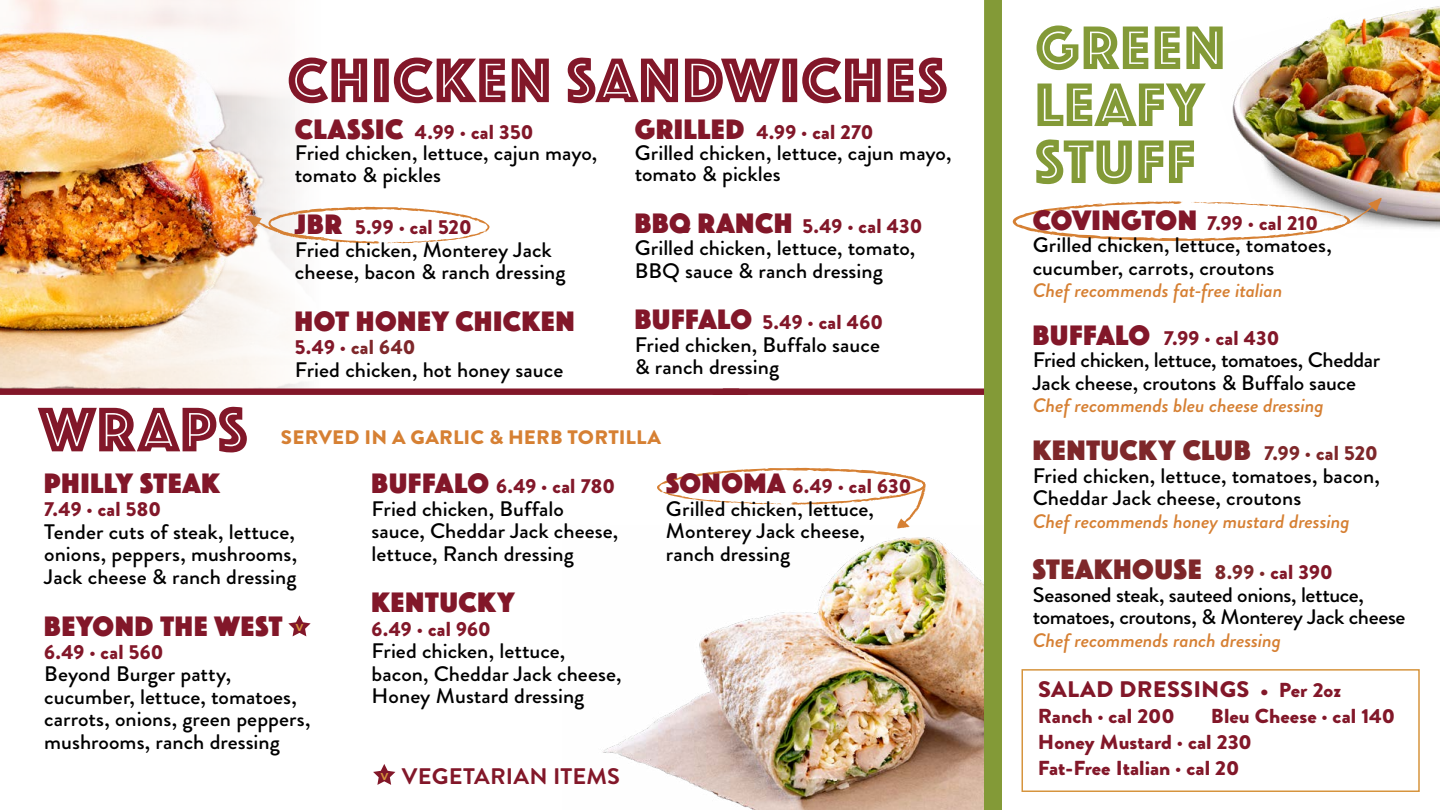
<style>
.page{position:relative;width:1440px;height:810px;background:#fff}
.page>*{position:absolute;margin:0;border:0;box-sizing:border-box;transform-origin:0 0}
.t1{font:65.25px "Phosphate Pro Inline";letter-spacing:.025em;color:#821729}
.t2{font:63.75px/57px "Phosphate Pro Inline";letter-spacing:.03em;color:#839a37}
.t3{font:29.25px "Phosphate Pro Solid";letter-spacing:.03em;color:#821729}
.t4{font:29.25px "Phosphate Pro Solid";letter-spacing:.03em;color:#7e272a}
.t5{font:900 22.5px "Brandon Grotesque";letter-spacing:.01em;color:#821729;scale:1.05 1}
.t6{font:700 22.5px "Brandon Grotesque";letter-spacing:.005em;color:#821729;scale:1.05 1}
.t7{font:500 21px/22.5px "Brandon Grotesque";color:#000;scale:1.05 1}
.t8{font:500 21px/22.5px "Brandon Grotesque";letter-spacing:-.02em;color:#000;scale:1.05 1}
.t9{font:900 20.25px "Brandon Grotesque";letter-spacing:.005em;color:#821729}
.t10{font:900 20.25px/26.2px "Brandon Grotesque";letter-spacing:.005em;color:#821729;scale:1.05 1}
.t11{font:900 20.25px "Brandon Grotesque";letter-spacing:.01em;color:#7e272a}
.t12{font:italic 500 19.5px "Brandon Grotesque";letter-spacing:-.01em;color:#d68033;scale:1.05 1}
.t13{font:900 19.5px "Brandon Grotesque";letter-spacing:.01em;color:#d68033;scale:1.05 1}
.t14{font:700 9.98px "Montserrat";color:#d6943d}
.s1{font-family:"Phosphate Pro Solid";font-weight:400;font-size:29.25px}
.s2{color:#821729}
.s3{font-family:"Brandon Grotesque";font-weight:900;font-size:20.25px}
.s4{font-family:"Brandon Grotesque";font-weight:900;font-size:20.25px;color:#821729}
.s5{font-size:20.25px}
</style>
<div class="page">
<div style="left:1022px;top:669px;width:398px;height:123px;border:2px solid #d6943d"></div>
<img style="left:1232px;top:6px;width:208px;height:223px">
<svg style="left:1013px;top:192px;width:371px;height:49px"></svg>
<img style="left:0;top:100px;width:386px;height:289px">
<img style="left:603px;top:537px;width:381px;height:273px">
<svg style="left:657px;top:467px;width:269px;height:62px"></svg>
<svg style="left:288px;top:615px;width:23px;height:21px"></svg>
<img style="left:0;top:0;width:294px;height:365px">
<div style="left:984px;top:0;width:18px;height:810px;background:#839a37"></div>
<svg style="left:247px;top:206px;width:243px;height:38px"></svg>
<svg style="left:373px;top:764px;width:22px;height:21px"></svg>
<svg style="left:0;top:389px;width:984px;height:6px;background:#83192b"></svg>
<h1 class="t1" style="left:287px;top:34px;width:661px">CHICKEN SANDWICHES</h1>
<p class="t9" style="left:635px;top:117px;width:240px"><span class="s1">GRILLED</span> 4.99 · cal 270</p>
<p class="t7" style="left:635px;top:142px;width:303px;line-height:21px">Grilled chicken, lettuce, cajun mayo, tomato &amp; pickles</p>
<p class="t9" style="left:635px;top:211px;width:289px"><span class="s1">BBQ RANCH</span> 5.49 · cal 430</p>
<p class="t7" style="left:635px;top:237px;width:269px">Grilled chicken, lettuce, tomato,<br>BBQ sauce &amp; ranch dressing</p>
<p class="t9" style="left:635px;top:308px;width:250px"><span class="s1">BUFFALO</span> 5.49 · cal 460</p>
<p class="t7" style="left:635px;top:334px;width:235px">Fried chicken, Buffalo sauce &amp; ranch dressing</p>
<p class="t9" style="left:295px;top:118px;width:240px"><span class="s1">CLASSIC</span> 4.99 · cal 350</p>
<p class="t7" style="left:295px;top:142px;width:290px">Fried chicken, lettuce, cajun mayo, tomato &amp; pickles</p>
<p class="t9" style="left:295px;top:213px;width:178px"><span class="s1">JBR</span> 5.99 · cal 520</p>
<p class="t7" style="left:295px;top:239px;width:259px">Fried chicken, Monterey Jack cheese, bacon &amp; ranch dressing</p>
<h3 class="t3" style="left:295px;top:300px;width:281px">HOT HONEY CHICKEN</h3>
<p class="t11" style="left:295px;top:333px;width:122px"><span class="s2">5.49 ·</span> cal 640</p>
<p class="t7" style="left:295px;top:359px;width:257px">Fried chicken, hot honey sauce</p>
<h1 class="t1" style="left:39px;top:383px;width:210px">WRAPS</h1>
<p class="t13" style="left:281px;top:424px;width:364px">SERVED IN A GARLIC &amp; HERB TORTILLA</p>
<p class="t9" style="left:372px;top:472px;width:245px"><span class="s1">BUFFALO</span> 6.49 · cal 780</p>
<p class="t7" style="left:372px;top:498px;width:236px">Fried chicken, Buffalo sauce, Cheddar Jack cheese, lettuce, Ranch dressing</p>
<h3 class="t3" style="left:372px;top:582px;width:144px">KENTUCKY</h3>
<p class="t9" style="left:372px;top:614px;width:121px">6.49 · cal 960</p>
<p class="t7" style="left:372px;top:640px;width:239px">Fried chicken, lettuce, bacon, Cheddar Jack cheese,<br>Honey Mustard dressing</p>
<h3 class="t3" style="left:44px;top:463px;width:177px">PHILLY STEAK</h3>
<p class="t9" style="left:44px;top:495px;width:118px">7.49 · cal 580</p>
<p class="t7" style="left:44px;top:521px;width:242px;text-align:justify">Tender cuts of steak, lettuce, onions, peppers, mushrooms, Jack cheese &amp; ranch dressing</p>
<h3 class="t3" style="left:44px;top:605px;width:240px">BEYOND THE WEST</h3>
<p class="t14" style="left:296px;top:620px;width:9px">V</p>
<p class="t9" style="left:44px;top:638px;width:121px">6.49 · cal 560</p>
<p class="t7" style="left:44px;top:663px;width:255px">Beyond Burger patty, cucumber, lettuce, tomatoes, carrots, onions, green peppers, mushrooms, ranch dressing</p>
<p class="t9" style="left:666px;top:472px;width:247px"><span class="s1">SONOMA</span> 6.49 · cal 630</p>
<p class="t7" style="left:666px;top:498px;width:200px">Grilled chicken, lettuce,<br>Monterey Jack cheese, ranch dressing</p>
<p class="t14" style="left:381px;top:769px;width:9px">V</p>
<p class="t6" style="left:402px;top:760px;width:209px">VEGETARIAN ITEMS</p>
<h2 class="t2" style="left:1035px;top:16px;width:191px">GREEN<br>LEAFY<br>STUFF</h2>
<p class="t9" style="left:1033px;top:208px;width:287px"><span class="s1">COVINGTON</span> 7.99 · cal 210</p>
<p class="t7" style="left:1033px;top:234px;width:286px">Grilled chicken, lettuce, tomatoes, cucumber, carrots, croutons</p>
<p class="t12" style="left:1033px;top:277px;width:239px">Chef recommends fat-free italian</p>
<p class="t9" style="left:1033px;top:324px;width:248px"><span class="s1">BUFFALO</span> 7.99 · cal 430</p>
<p class="t7" style="left:1033px;top:349px;width:332px">Fried chicken, lettuce, tomatoes, Cheddar<br>Jack cheese, croutons &amp; Buffalo sauce</p>
<p class="t12" style="left:1033px;top:392px;width:279px">Chef recommends bleu cheese dressing</p>
<h3 class="t4" style="left:1033px;top:429px;width:347px">KENTUCKY CLUB <span class="s3">7.99 · cal 520</span></h3>
<p class="t7" style="left:1033px;top:464px;width:332px">Fried chicken, lettuce, tomatoes, bacon,<br>Cheddar Jack cheese, croutons</p>
<p class="t12" style="left:1033px;top:507px;width:303px">Chef recommends honey mustard dressing</p>
<h3 class="t4" style="left:1033px;top:549px;width:302px">STEAKHOUSE <span class="s3">8.99 ·</span> <span class="s4">cal 390</span></h3>
<p class="t8" style="left:1033px;top:584px;width:357px">Seasoned steak, sauteed onions, lettuce, tomatoes, croutons, &amp; Monterey Jack cheese</p>
<p class="t12" style="left:1033px;top:627px;width:238px">Chef recommends ranch dressing</p>
<p class="t5" style="left:1038px;top:673px;width:290px">SALAD DRESSINGS <span class="s5">• Per 2oz</span></p>
<p class="t10" style="left:1038px;top:703px;width:132px">Ranch · cal 200</p>
<p class="t10" style="left:1038px;top:703px;width:342px;text-indent:173px">Bleu Cheese · cal 140<br>Honey Mustard · cal 230<br>Fat-Free Italian · cal 20</p>
</div>
